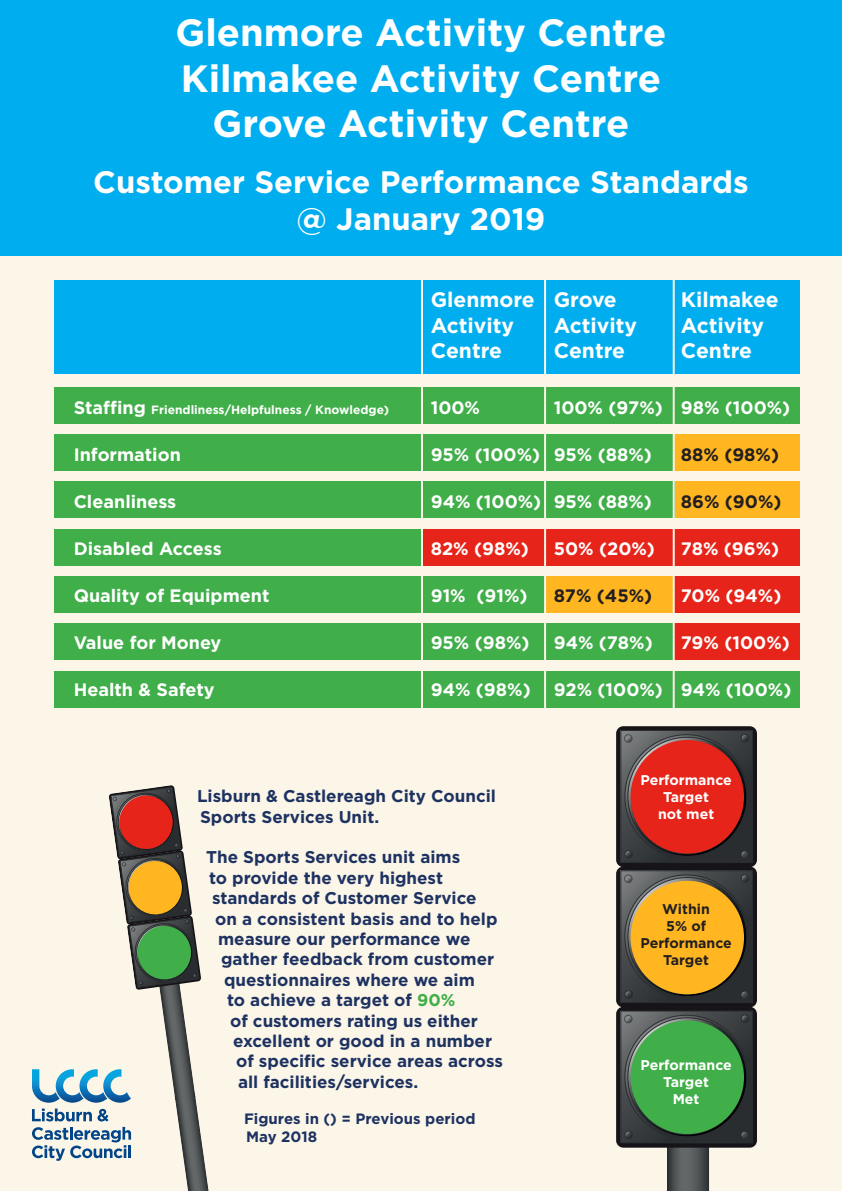
<style>
.page{position:relative;width:842px;height:1191px;background:#fff}
.page>*{position:absolute;margin:0;border:0;box-sizing:border-box;transform-origin:0 0}
.t1{font:700 38px "Gotham";color:#fff}
.t2{font:700 31px "Gotham";color:#fff}
.t3{font:700 21px "Gotham";color:#fff}
.t4{font:700 18px "Gotham";color:#fff}
.t5{font:700 18px "Gotham";color:#231f20}
.t6{font:700 17px/20.4px "Gotham";color:#1e3262}
.t7{font:700 15px/18px "Gotham";color:#1e3262}
.t8{font:700 14.1px/16.9px "Gotham";color:#fff;text-align:center}
.t9{font:700 14.1px/16.9px "Gotham";color:#231f20;text-align:center}
.t10{font:700 12px "Gotham";color:#fff}
.s1{font-size:18px}
.s2{color:#40ae49}
</style>
<div class="page">
<div style="left:0;top:209px;width:842px;height:982px;background:#fcf6e8"></div>
<div style="left:54px;top:387px;width:745px;height:36px;background:#40ae49"></div>
<div style="left:54px;top:434px;width:745px;height:37px;background:#40ae49"></div>
<div style="left:54px;top:481px;width:745px;height:37px;background:#40ae49"></div>
<div style="left:54px;top:529px;width:745px;height:36px;background:#40ae49"></div>
<div style="left:54px;top:576px;width:745px;height:37px;background:#40ae49"></div>
<div style="left:54px;top:623px;width:745px;height:37px;background:#40ae49"></div>
<div style="left:54px;top:671px;width:745px;height:37px;background:#40ae49"></div>
<div style="left:0;top:0;width:842px;height:255px;background:#00aeef"></div>
<div style="left:54px;top:281px;width:745px;height:93px;background:#00aeef"></div>
<svg style="left:32px;top:785px;width:177px;height:406px"></svg>
<div style="left:423px;top:529px;width:376px;height:36px;background:#e72419"></div>
<div style="left:546px;top:576px;width:128px;height:37px;background:#ffb620"></div>
<hr style="left:421px;top:275px;width:2px;height:446px;background:#fcf6e8">
<hr style="left:544px;top:275px;width:2px;height:446px;background:#fcf6e8">
<svg style="left:668px;top:1147px;width:41px;height:44px;background:#4e5253"></svg>
<div style="left:616px;top:726px;width:141px;height:141px;background:#171419;border-radius:7px"></div>
<div style="left:616px;top:866px;width:141px;height:141px;background:#171419;border-radius:7px"></div>
<div style="left:616px;top:1006px;width:141px;height:141px;background:#171419;border-radius:7px"></div>
<svg style="left:623px;top:732px;width:128px;height:128px;background:#404445"></svg>
<div style="left:621px;top:730px;width:132px;height:132px;border:1px solid #292d2f"></div>
<svg style="left:625px;top:850px;width:7px;height:8px"></svg>
<div style="left:625px;top:850px;width:8px;height:8px;border:1px solid #292d2f;border-radius:50%"></div>
<svg style="left:741px;top:734px;width:8px;height:8px"></svg>
<div style="left:741px;top:734px;width:8px;height:8px;border:1px solid #292d2f;border-radius:50%"></div>
<svg style="left:624px;top:734px;width:8px;height:8px"></svg>
<div style="left:624px;top:734px;width:8px;height:8px;border:1px solid #484b4d;border-radius:50%"></div>
<svg style="left:741px;top:850px;width:7px;height:8px"></svg>
<div style="left:741px;top:850px;width:8px;height:8px;border:1px solid #292d2f;border-radius:50%"></div>
<svg style="left:625px;top:734px;width:123px;height:124px"></svg>
<svg style="left:628px;top:737px;width:119px;height:119px"></svg>
<svg style="left:623px;top:872px;width:128px;height:128px;background:#404345"></svg>
<div style="left:621px;top:870px;width:132px;height:132px;border:1px solid #292d2f"></div>
<svg style="left:625px;top:990px;width:7px;height:8px"></svg>
<div style="left:625px;top:990px;width:8px;height:8px;border:1px solid #292d2f;border-radius:50%"></div>
<svg style="left:741px;top:874px;width:8px;height:8px"></svg>
<div style="left:741px;top:874px;width:8px;height:8px;border:1px solid #292d2f;border-radius:50%"></div>
<svg style="left:624px;top:875px;width:8px;height:7px"></svg>
<div style="left:624px;top:875px;width:8px;height:7px;border:1px solid #484b4d;border-radius:50%"></div>
<svg style="left:741px;top:991px;width:7px;height:7px"></svg>
<div style="left:741px;top:991px;width:8px;height:7px;border:1px solid #292d2f;border-radius:50%"></div>
<svg style="left:625px;top:875px;width:123px;height:123px"></svg>
<svg style="left:628px;top:877px;width:119px;height:119px"></svg>
<svg style="left:623px;top:1013px;width:128px;height:128px;background:#3f4344"></svg>
<div style="left:621px;top:1011px;width:132px;height:132px;border:1px solid #292d2f"></div>
<svg style="left:625px;top:1131px;width:7px;height:7px"></svg>
<div style="left:625px;top:1130px;width:8px;height:8px;border:1px solid #292d2f;border-radius:50%"></div>
<svg style="left:741px;top:1015px;width:8px;height:7px"></svg>
<div style="left:741px;top:1014px;width:8px;height:8px;border:1px solid #292d2f;border-radius:50%"></div>
<svg style="left:624px;top:1015px;width:8px;height:7px"></svg>
<div style="left:624px;top:1015px;width:8px;height:8px;border:1px solid #484b4d;border-radius:50%"></div>
<svg style="left:741px;top:1131px;width:7px;height:7px"></svg>
<div style="left:741px;top:1131px;width:8px;height:8px;border:1px solid #292d2f;border-radius:50%"></div>
<svg style="left:625px;top:1015px;width:123px;height:123px"></svg>
<svg style="left:628px;top:1017px;width:119px;height:119px"></svg>
<div style="left:630px;top:1020px;width:114px;height:114px;background:#40ae49;border-radius:50%"></div>
<div style="left:630px;top:880px;width:114px;height:114px;background:#ffb620;border-radius:50%"></div>
<div style="left:630px;top:740px;width:114px;height:113px;background:#e72419;border-radius:50%"></div>
<div style="left:675px;top:481px;width:124px;height:37px;background:#ffb620"></div>
<div style="left:673px;top:434px;width:126px;height:37px;background:#ffb620"></div>
<div style="left:674px;top:576px;width:125px;height:37px;background:#e72419"></div>
<div style="left:674px;top:623px;width:125px;height:37px;background:#e72419"></div>
<hr style="left:673px;top:275px;width:2px;height:440px;background:#fcf6e8">
<p class="t1" style="left:176px;top:11px;width:492px">Glenmore Activity Centre</p>
<p class="t1" style="left:181px;top:56px;width:482px">Kilmakee Activity Centre</p>
<p class="t1" style="left:213px;top:102px;width:418px">Grove Activity Centre</p>
<p class="t2" style="left:93px;top:164px;width:657px">Customer Service Performance Standards</p>
<p class="t2" style="left:297px;top:201px;width:250px">@ January 2019</p>
<p class="t3" style="left:431px;top:288px;width:188px">Glenmore Grove</p>
<p class="t3" style="left:681px;top:288px;width:100px">Kilmakee</p>
<p class="t3" style="left:431px;top:313px;width:85px">Activity</p>
<p class="t3" style="left:554px;top:313px;width:85px">Activity</p>
<p class="t3" style="left:681px;top:313px;width:85px">Activity</p>
<p class="t3" style="left:431px;top:338px;width:73px">Centre</p>
<p class="t3" style="left:554px;top:338px;width:73px">Centre</p>
<p class="t3" style="left:681px;top:338px;width:73px">Centre</p>
<p class="t10" style="left:74px;top:403px;width:317px"><span class="s1">Staffing</span> Friendliness/Helpfulness / Knowledge)</p>
<p class="t4" style="left:431px;top:397px;width:51px">100%</p>
<p class="t4" style="left:554px;top:397px;width:238px">100% (97%) 98% (100%)</p>
<p class="t4" style="left:74px;top:444px;width:109px">Information</p>
<p class="t4" style="left:431px;top:444px;width:223px">95% (100%) 95% (88%)</p>
<p class="t5" style="left:681px;top:444px;width:100px">88% (98%)</p>
<p class="t4" style="left:74px;top:491px;width:104px">Cleanliness</p>
<p class="t4" style="left:431px;top:491px;width:223px">94% (100%) 95% (88%)</p>
<p class="t5" style="left:681px;top:491px;width:102px">86% (90%)</p>
<p class="t4" style="left:74px;top:538px;width:150px">Disabled Access</p>
<p class="t4" style="left:431px;top:538px;width:100px">82% (98%)</p>
<p class="t4" style="left:554px;top:538px;width:103px">50% (20%)</p>
<p class="t4" style="left:681px;top:538px;width:100px">78% (96%)</p>
<p class="t4" style="left:74px;top:585px;width:197px">Quality of Equipment</p>
<p class="t4" style="left:431px;top:585px;width:98px">91% (91%)</p>
<p class="t5" style="left:554px;top:585px;width:100px">87% (45%)</p>
<p class="t4" style="left:681px;top:585px;width:102px">70% (94%)</p>
<p class="t4" style="left:74px;top:632px;width:149px">Value for Money</p>
<p class="t4" style="left:431px;top:632px;width:100px">95% (98%)</p>
<p class="t4" style="left:554px;top:632px;width:100px">94% (78%)</p>
<p class="t4" style="left:681px;top:632px;width:111px">79% (100%)</p>
<p class="t4" style="left:74px;top:679px;width:142px">Health &amp; Safety</p>
<p class="t4" style="left:431px;top:679px;width:101px">94% (98%)</p>
<p class="t4" style="left:554px;top:679px;width:239px">92% (100%) 94% (100%)</p>
<p class="t6" style="left:197px;top:785px;width:300px">Lisburn &amp; Castlereagh City Council<br>Sports Services Unit.</p>
<p class="t6" style="left:206px;top:846px;width:256px">The Sports Services unit aims</p>
<p class="t6" style="left:209px;top:867px;width:235px">to provide the very highest</p>
<p class="t6" style="left:212px;top:887px;width:266px">standards of Customer Service</p>
<p class="t6" style="left:215px;top:908px;width:284px">on a consistent basis and to help</p>
<p class="t6" style="left:218px;top:928px;width:254px">measure our performance we</p>
<p class="t6" style="left:221px;top:948px;width:275px">gather feedback from customer</p>
<p class="t6" style="left:224px;top:969px;width:252px">questionnaires where we aim</p>
<p class="t6" style="left:227px;top:989px;width:230px">to achieve a target of <span class="s2">90%</span></p>
<p class="t6" style="left:230px;top:1010px;width:249px">of customers rating us either</p>
<p class="t6" style="left:233px;top:1030px;width:260px">excellent or good in a number</p>
<p class="t6" style="left:236px;top:1050px;width:268px">of specific service areas across</p>
<p class="t6" style="left:238px;top:1071px;width:182px">all facilities/services.</p>
<p class="t7" style="left:244px;top:1109px;width:233px">Figures in () = Previous period<br>May 2018</p>
<p class="t8" style="left:640px;top:771px;width:93px">Performance<br>Target</p>
<p class="t8" style="left:658px;top:805px;width:58px">not met</p>
<p class="t9" style="left:662px;top:900px;width:49px">Within</p>
<p class="t9" style="left:640px;top:917px;width:93px">5% of<br>Performance<br>Target</p>
<p class="t8" style="left:640px;top:1056px;width:93px">Performance<br>Target</p>
<p class="t8" style="left:673px;top:1090px;width:28px">Met</p>
</div>
